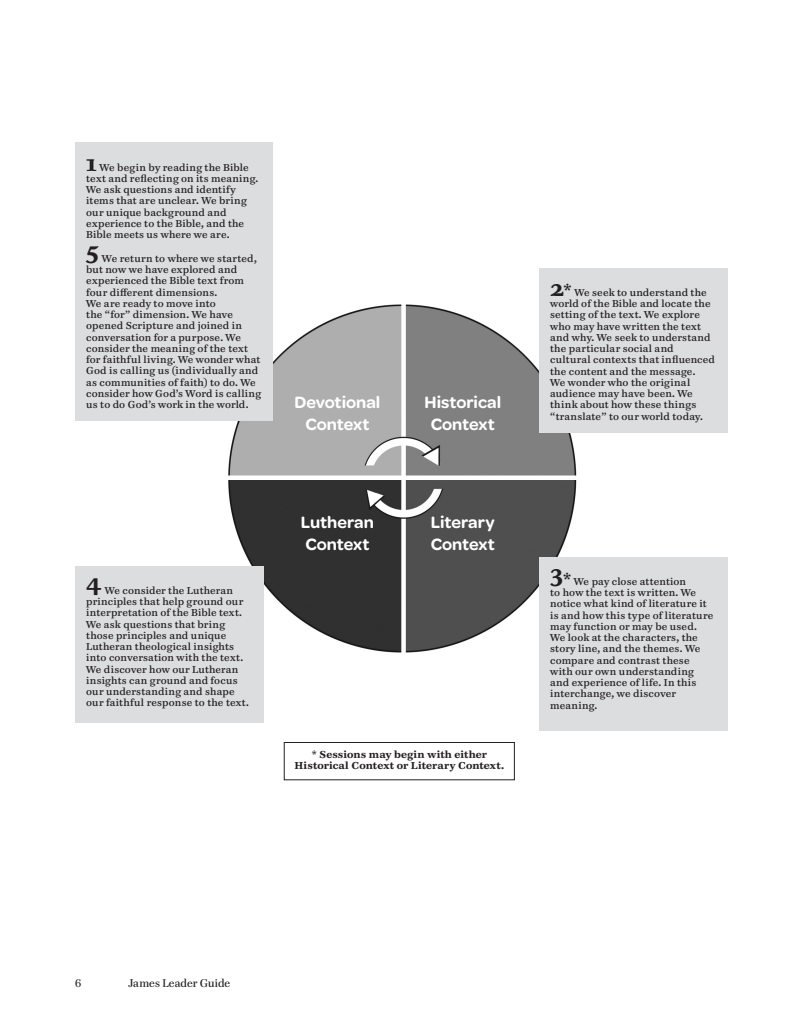
<style>
.page{position:relative;width:810px;height:1035px;background:#fff}
.page>*{position:absolute;margin:0;border:0;box-sizing:border-box;transform-origin:0 0}
.t1{font:700 22.5px "Paperback 6";color:#231f20}
.t2{font:600 17.5px/21.2px "Omnes";color:#fff;text-align:center}
.t3{font:11.25px "Paperback 48";color:#231f20}
.t4{font:10px/11.2px "Paperback 9";letter-spacing:.02em;color:#231f20}
.t5{font:700 10px/11.2px "Paperback 9";letter-spacing:.01em;color:#231f20;text-align:center}
.s1{font-family:"Paperback 6";font-weight:700;font-size:22.5px}
.s2{font-family:"Paperback 6";font-weight:700;font-size:16.25px}
</style>
<div class="page">
<div style="left:284px;top:742px;width:231px;height:38px;border:1px solid #231f20"></div>
<img style="left:228px;top:304px;width:354px;height:349px">
<div style="left:75px;top:142px;width:198px;height:279px;background:#dcdddf"></div>
<div style="left:539px;top:268px;width:189px;height:164px;background:#dcdddf"></div>
<div style="left:75px;top:566px;width:189px;height:156px;background:#dcdddf"></div>
<div style="left:539px;top:557px;width:189px;height:173px;background:#dcdddf"></div>
<h1 class="t1" style="left:86px;top:148px;width:12px">1</h1>
<p class="t4" style="left:86px;top:161px;width:174px;text-indent:13px">We begin by reading the Bible text and reflecting on its meaning.<br>We ask questions and identify items that are unclear. We bring our unique background and experience to the Bible, and the<br>Bible meets us where we are.</p>
<h1 class="t1" style="left:86px;top:235px;width:15px">5</h1>
<p class="t4" style="left:86px;top:253px;width:176px;text-indent:16px">We return to where we started, but now we have explored and experienced the Bible text from four different dimensions.<br>We are ready to move into<br>the “for” dimension. We have opened Scripture and joined in conversation for a purpose. We consider the meaning of the text for faithful living. We wonder what<br>God is calling us (individually and as communities of faith) to do. We consider how God’s Word is calling us to do God’s work in the world.</p>
<h2 class="t2" style="left:295px;top:392px;width:87px">Devotional<br>Context</h2>
<h2 class="t2" style="left:425px;top:392px;width:78px">Historical<br>Context</h2>
<h1 class="t1" style="left:86px;top:567px;width:17px">4</h1>
<p class="t4" style="left:86px;top:585px;width:164px;text-indent:19px">We consider the Lutheran principles that help ground our interpretation of the Bible text.<br>We ask questions that bring those principles and unique<br>Lutheran theological insights into conversation with the text.<br>We discover how our Lutheran insights can ground and focus our understanding and shape our faithful response to the text.</p>
<h2 class="t2" style="left:301px;top:512px;width:75px;text-align:left">Lutheran<br>Context</h2>
<h2 class="t2" style="left:431px;top:512px;width:66px;text-align:left">Literary<br>Context</h2>
<p class="t5" style="left:294px;top:749px;width:211px">* Sessions may begin with either<br>Historical Context or Literary Context.</p>
<p class="t4" style="left:550px;top:287px;width:166px"><span class="s1">2</span><span class="s2">*</span> We seek to understand the world of the Bible and locate the setting of the text. We explore who may have written the text and why. We seek to understand the particular social and cultural contexts that influenced the content and the message.<br>We wonder who the original audience may have been. We think about how these things “translate” to our world today.</p>
<p class="t4" style="left:550px;top:576px;width:165px"><sup>3</sup><span class="s2">*</span> We pay close attention<br>to how the text is written. We notice what kind of literature it is and how this type of literature may function or may be used.<br>We look at the characters, the story line, and the themes. We compare and contrast these with our own understanding and experience of life. In this interchange, we discover meaning.</p>
<p class="t3" style="left:75px;top:977px;width:8px">6</p>
<p class="t3" style="left:129px;top:977px;width:103px">James Leader Guide</p>
</div>
